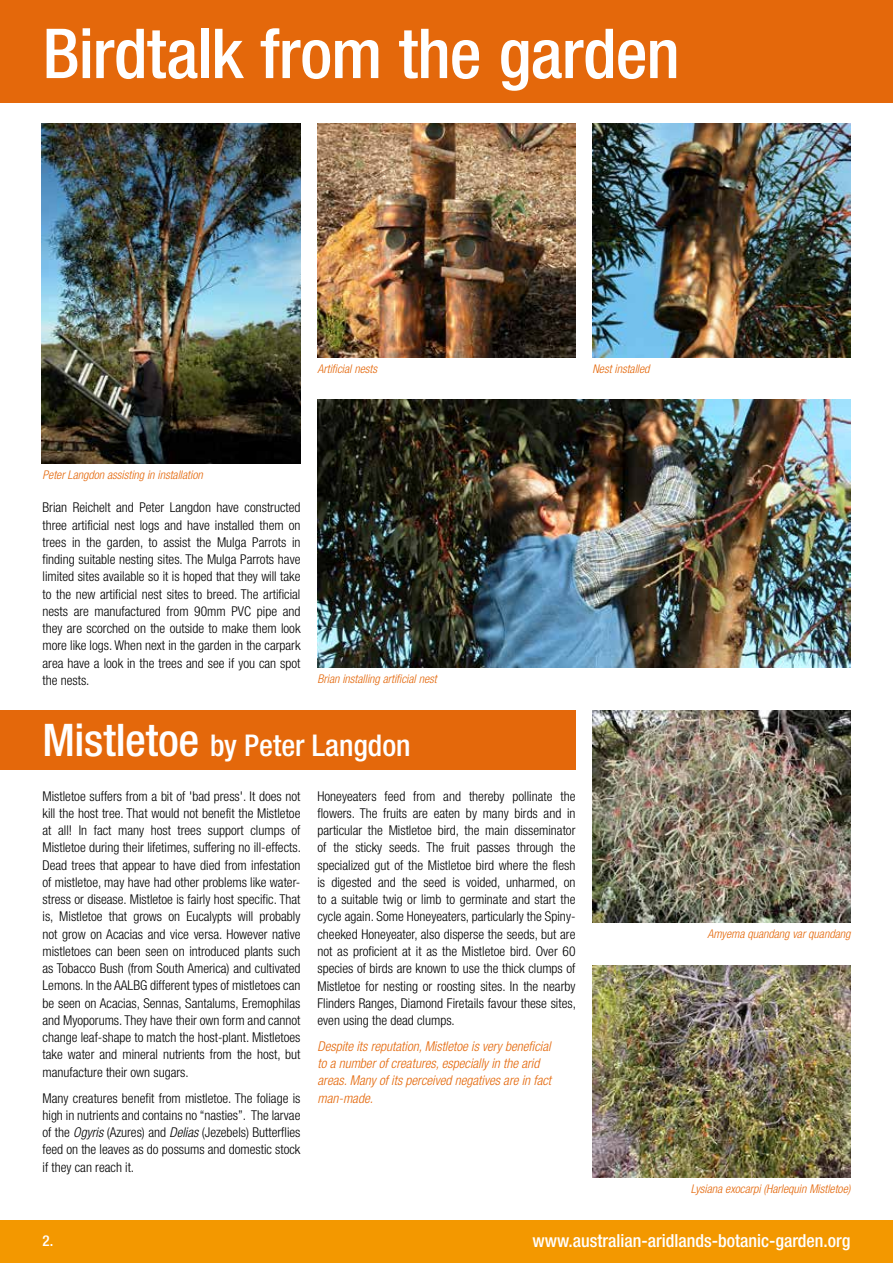
<style>
.page{position:relative;width:893px;height:1263px;background:#fff}
.page>*{position:absolute;margin:0;border:0;box-sizing:border-box;transform-origin:0 0}
.t1{font:500 condensed 69px "Helvetica Neue";letter-spacing:-.01em;color:#fff}
.t2{font:500 condensed 30px "Helvetica Neue";color:#fff}
.t3{font:500 condensed 18px "Helvetica Neue";color:#fff}
.t4{font:500 condensed 15px "Helvetica Neue";color:#fff}
.t5{font:300 condensed 13.5px/17.2px "Helvetica Neue";color:#000;text-align:justify}
.t6{font:italic 300 condensed 13.5px/17.2px "Helvetica Neue";color:#e4680b}
.t7{font:italic 300 condensed 12px "Helvetica Neue";color:#e4680b}
.s1{font-size:45px}
.s2{font-style:italic}
</style>
<div class="page">
<div style="left:0;top:1220px;width:893px;height:43px;background:#f39800"></div>
<div style="left:0;top:0;width:893px;height:102px;background:#e4680b"></div>
<img style="left:592px;top:965px;width:258px;height:213px">
<div style="left:0;top:710px;width:575px;height:60px;background:#e4680b"></div>
<img style="left:592px;top:710px;width:258px;height:213px">
<img style="left:317px;top:123px;width:258px;height:234px">
<img style="left:592px;top:123px;width:258px;height:234px">
<img style="left:42px;top:123px;width:258px;height:340px">
<img style="left:317px;top:400px;width:533px;height:268px">
<h1 class="t1" style="left:43px;top:12px;width:639px">Birdtalk from the garden</h1>
<p class="t7" style="left:317px;top:361px;width:61px">Artificial nests</p>
<p class="t7" style="left:592px;top:361px;width:59px">Nest installed</p>
<p class="t7" style="left:43px;top:468px;width:162px">Peter Langdon assisting in installation</p>
<p class="t5" style="left:43px;top:499px;width:259px">Brian Reichelt and Peter Langdon have constructed three artificial nest logs and have installed them on trees in the garden, to assist the Mulga Parrots in finding suitable nesting sites. The Mulga Parrots have limited sites available so it is hoped that they will take to the new artificial nest sites to breed. The artificial nests are manufactured from 90mm PVC pipe and they are scorched on the outside to make them look more like logs. When next in the garden in the carpark area have a look in the trees and see if you can spot the nests.</p>
<p class="t7" style="left:317px;top:672px;width:121px">Brian installing artificial nest</p>
<h2 class="t2" style="left:43px;top:727px;width:370px"><span class="s1">Mistletoe</span> by Peter Langdon</h2>
<p class="t5" style="left:43px;top:787px;width:260px">Mistletoe suffers from a bit of 'bad press'. It does not kill the host tree. That would not benefit the Mistletoe at all! In fact many host trees support clumps of Mistletoe during their lifetimes, suffering no ill-effects.<br>Dead trees that appear to have died from infestation of mistletoe, may have had other problems like water&shy;stress or disease. Mistletoe is fairly host specific. That is, Mistletoe that grows on Eucalypts will probably not grow on Acacias and vice versa. However native mistletoes can been seen on introduced plants such as Tobacco Bush (from South America) and cultivated Lemons. In the AALBG different types of mistletoes can be seen on Acacias, Sennas, Santalums, Eremophilas and Myoporums. They have their own form and cannot change leaf-shape to match the host-plant. Mistletoes take water and mineral nutrients from the host, but manufacture their own sugars.</p>
<p class="t5" style="left:43px;top:1089px;width:259px">Many creatures benefit from mistletoe. The foliage is high in nutrients and contains no “nasties”. The larvae of the <span class="s2">Ogyris</span> (Azures) and <span class="s2">Delias</span> (Jezebels) Butterflies feed on the leaves as do possums and domestic stock if they can reach it.</p>
<p class="t5" style="left:317px;top:787px;width:260px">Honeyeaters feed from and thereby pollinate the flowers. The fruits are eaten by many birds and in particular the Mistletoe bird, the main disseminator of the sticky seeds. The fruit passes through the specialized gut of the Mistletoe bird where the flesh is digested and the seed is voided, unharmed, on to a suitable twig or limb to germinate and start the cycle again. Some Honeyeaters, particularly the Spiny&shy;cheeked Honeyeater, also disperse the seeds, but are not as proficient at it as the Mistletoe bird. Over 60 species of birds are known to use the thick clumps of Mistletoe for nesting or roosting sites. In the nearby Flinders Ranges, Diamond Firetails favour these sites, even using the dead clumps.</p>
<p class="t6" style="left:317px;top:1037px;width:235px">Despite its reputation, Mistletoe is very beneficial to a number of creatures, especially in the arid areas. Many of its perceived negatives are in fact man-made.</p>
<p class="t7" style="left:707px;top:927px;width:145px">Amyema quandang var quandang</p>
<p class="t7" style="left:691px;top:1182px;width:161px">Lysiana exocarpi (Harlequin Mistletoe)</p>
<p class="t4" style="left:43px;top:1231px;width:12px">2.</p>
<h3 class="t3" style="left:532px;top:1229px;width:319px">www.australian-aridlands-botanic-garden.org</h3>
</div>
